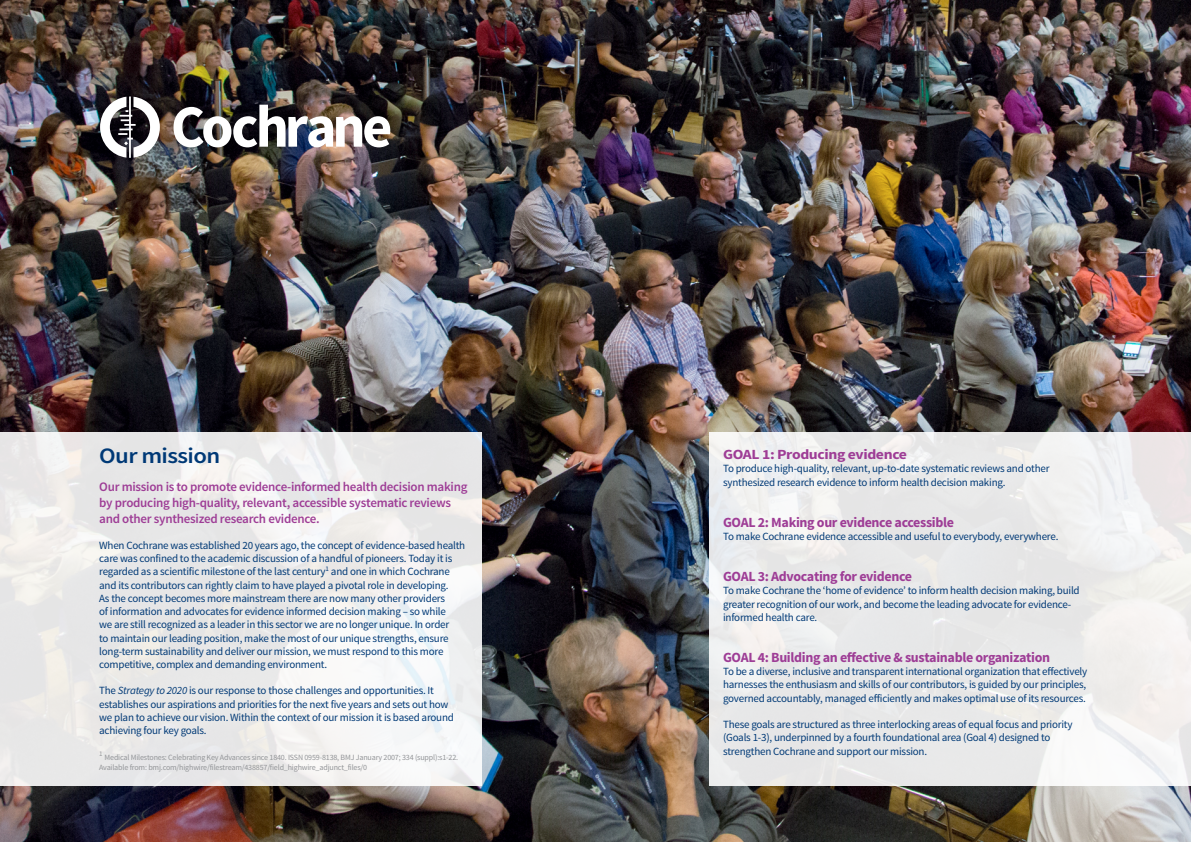
<style>
.page{position:relative;width:1191px;height:842px;background:#fff}
.page>*{position:absolute;margin:0;border:0;box-sizing:border-box;transform-origin:0 0}
.t1{font:600 22px "Source Sans Pro";letter-spacing:-.025em;color:#003976;scale:1.12 1}
.t2{font:700 14px "Source Sans Pro";letter-spacing:-.025em;color:#9e3d96}
.t3{font:700 14px "Source Sans Pro";letter-spacing:-.025em;color:#9e3d96;scale:1.12 1}
.t4{font:600 13px/15.6px "Source Sans Pro";letter-spacing:-.02em;color:#9e3d96}
.t5{font:11px/13.2px "Source Sans Pro";letter-spacing:-.02em;color:#003976}
.t6{font:8px/9.6px "Source Sans Pro";letter-spacing:-.02em;color:#939598}
.t7{font:7px "Source Sans Pro";color:#939598}
.s1{font-style:italic}
</style>
<div class="page">
<img style="left:0;top:0;width:1191px;height:842px">
<div style="left:0;top:432px;width:482px;height:353px;background:linear-gradient(to right,#e8e7e6,#f1f2f2)"></div>
<svg style="left:709px;top:432px;width:482px;height:353px;fill:#e9e9ea"></svg>
<svg style="left:100px;top:96px;width:60px;height:62px"></svg>
<img style="left:173px;top:105px;width:217px;height:42px">
<h1 class="t1" style="left:99px;top:441px;width:109px">Our mission</h1>
<p class="t4" style="left:99px;top:480px;width:370px">Our mission is to promote evidence-informed health decision making by producing high-quality, relevant, accessible systematic reviews and other synthesized research evidence.</p>
<p class="t5" style="left:99px;top:539px;width:367px">When Cochrane was established 20 years ago, the concept of evidence-based health care was confined to the academic discussion of a handful of pioneers. Today it is regarded as a scientific milestone of the last century<sup>1</sup> and one in which Cochrane and its contributors can rightly claim to have played a pivotal role in developing.<br>As the concept becomes more mainstream there are now many other providers<br>of information and advocates for evidence informed decision making – so while<br>we are still recognized as a leader in this sector we are no longer unique. In order<br>to maintain our leading position, make the most of our unique strengths, ensure long-term sustainability and deliver our mission, we must respond to this more competitive, complex and demanding environment.</p>
<p class="t5" style="left:99px;top:684px;width:356px">The <span class="s1">Strategy to 2020</span> is our response to those challenges and opportunities. It establishes our aspirations and priorities for the next five years and sets out how we plan to achieve our vision. Within the context of our mission it is based around achieving four key goals.</p>
<p class="t7" style="left:99px;top:750px;width:5px">1</p>
<p class="t6" style="left:99px;top:753px;width:360px;text-indent:5px">Medical Milestones: Celebrating Key Advances since 1840. ISSN 0959-8138, BMJ January 2007; 334 (suppl):s1-22.<br>Available from: bmj.com/highwire/filestream/438857/field_highwire_adjunct_files/0</p>
<p class="t3" style="left:723px;top:446px;width:166px">GOAL 1: Producing evidence</p>
<p class="t5" style="left:723px;top:462px;width:328px">To produce high-quality, relevant, up-to-date systematic reviews and other synthesized research evidence to inform health decision making.</p>
<p class="t2" style="left:723px;top:513px;width:232px">GOAL 2: Making our evidence accessible</p>
<p class="t5" style="left:723px;top:530px;width:337px">To make Cochrane evidence accessible and useful to everybody, everywhere.</p>
<p class="t2" style="left:723px;top:568px;width:190px">GOAL 3: Advocating for evidence</p>
<p class="t5" style="left:723px;top:584px;width:358px">To make Cochrane the ‘home of evidence’ to inform health decision making, build greater recognition of our work, and become the leading advocate for evidence&shy;informed health care.</p>
<p class="t2" style="left:723px;top:648px;width:328px">GOAL 4: Building an effective &amp; sustainable organization</p>
<p class="t5" style="left:723px;top:665px;width:366px;text-align:justify">To be a diverse, inclusive and transparent international organization that effectively harnesses the enthusiasm and skills of our contributors, is guided by our principles, governed accountably, managed efficiently and makes optimal use of its resources.</p>
<p class="t5" style="left:723px;top:718px;width:351px">These goals are structured as three interlocking areas of equal focus and priority (Goals 1-3), underpinned by a fourth foundational area (Goal 4) designed to strengthen Cochrane and support our mission.</p>
</div>
